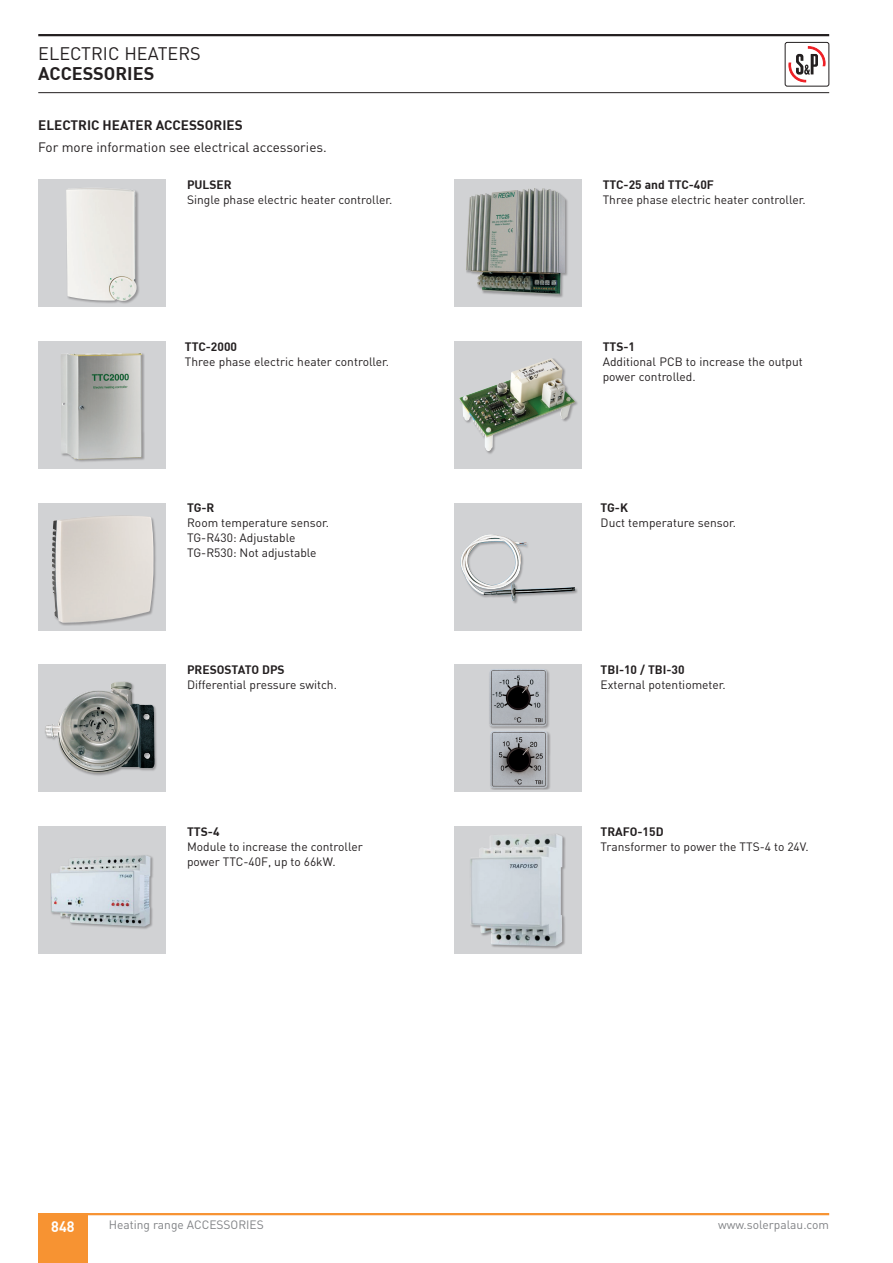
<style>
.page{position:relative;width:893px;height:1263px;background:#fff}
.page>*{position:absolute;margin:0;border:0;box-sizing:border-box;transform-origin:0 0}
.t1{font:18px "DIN";color:#231f20}
.t2{font:700 18px "DIN";color:#231f20}
.t3{font:700 15px "DIN";color:#fff;scale:.95 1}
.texto{font:13.5px "DIN";color:#231f20}
.t4{font:700 13.5px "DIN";color:#231f20}
.texto-2{font:12px "DIN";color:#231f20}
.t5{font:700 12px "DIN";color:#231f20}
.t6{font:12px "DIN";color:#808285}
</style>
<div class="page">
<hr style="left:38px;top:1213px;width:791px;height:2px;background:#f79332">
<div style="left:38px;top:1214px;width:49px;height:49px;background:#f79332"></div>
<hr style="left:38px;top:34px;width:791px;height:2px;background:#231f20">
<hr style="left:38px;top:92px;width:791px;height:1px;background:#231f20">
<svg style="left:788px;top:47px;width:38px;height:36px"></svg>
<div style="left:785px;top:42px;width:44px;height:44px;border:1px solid #231f20;border-radius:2px"></div>
<div style="left:38px;top:179px;width:128px;height:128px;background:#d1d2d4"></div>
<div style="left:66px;top:187px;width:74px;height:117px;background:#231f20;opacity:.33"></div>
<img style="left:66px;top:188px;width:53px;height:113px">
<div style="left:38px;top:341px;width:128px;height:128px;background:#d1d2d4"></div>
<div style="left:60px;top:352px;width:85px;height:111px;background:#231f20;opacity:.33"></div>
<img style="left:61px;top:353px;width:81px;height:106px">
<div style="left:38px;top:503px;width:128px;height:127px;background:#d1d2d4"></div>
<div style="left:52px;top:515px;width:105px;height:111px;background:#231f20;opacity:.33"></div>
<img style="left:52px;top:520px;width:13px;height:103px">
<div style="left:454px;top:503px;width:127px;height:127px;background:#d1d2d4"></div>
<div style="left:460px;top:534px;width:118px;height:70px;background:#d1d2d4"></div>
<img style="left:460px;top:534px;width:115px;height:67px">
<div style="left:454px;top:179px;width:127px;height:128px;background:#d1d2d4"></div>
<div style="left:466px;top:188px;width:102px;height:110px;background:#231f20;opacity:.33"></div>
<img style="left:466px;top:188px;width:68px;height:84px">
<div style="left:38px;top:664px;width:128px;height:128px;background:#d1d2d4"></div>
<div style="left:45px;top:681px;width:113px;height:95px;background:#231f20;opacity:.33"></div>
<img style="left:76px;top:682px;width:46px;height:15px">
<div style="left:454px;top:664px;width:127px;height:128px;background:#d1d2d4"></div>
<div style="left:489px;top:669px;width:61px;height:60px;background:#231f20;opacity:.33"></div>
<img style="left:489px;top:669px;width:58px;height:57px">
<div style="left:490px;top:730px;width:61px;height:60px;background:#231f20;opacity:.33"></div>
<img style="left:490px;top:731px;width:57px;height:57px">
<div style="left:38px;top:826px;width:128px;height:128px;background:#d1d2d4"></div>
<div style="left:50px;top:855px;width:104px;height:75px;background:#231f20;opacity:.33"></div>
<img style="left:51px;top:855px;width:100px;height:72px">
<div style="left:454px;top:826px;width:127px;height:128px;background:#d1d2d4"></div>
<div style="left:470px;top:833px;width:96px;height:116px;background:#231f20;opacity:.33"></div>
<img style="left:470px;top:833px;width:92px;height:113px">
<div style="left:454px;top:341px;width:127px;height:128px;background:#d1d2d4"></div>
<div style="left:459px;top:358px;width:119px;height:97px;background:#d1d2d4"></div>
<img style="left:459px;top:358px;width:117px;height:94px">
<h1 class="t1" style="left:38px;top:43px;width:164px">ELECTRIC HEATERS</h1>
<h1 class="t2" style="left:38px;top:62px;width:118px">ACCESSORIES</h1>
<p class="t4" style="left:38px;top:116px;width:206px">ELECTRIC HEATER ACCESSORIES</p>
<p class="texto" style="left:38px;top:139px;width:290px">For more information see electrical accessories.</p>
<p class="t5" style="left:187px;top:177px;width:46px">PULSER</p>
<p class="texto-2" style="left:187px;top:192px;width:207px">Single phase electric heater controller.</p>
<p class="t5" style="left:185px;top:338px;width:54px">TTC-2000</p>
<p class="texto-2" style="left:185px;top:354px;width:206px">Three phase electric heater controller.</p>
<p class="t5" style="left:187px;top:500px;width:29px">TG-R</p>
<p class="texto-2" style="left:187px;top:516px;width:144px">Room temperature sensor.</p>
<p class="texto-2" style="left:187px;top:531px;width:110px">TG-R430: Adjustable</p>
<p class="texto-2" style="left:187px;top:546px;width:131px">TG-R530: Not adjustable</p>
<p class="t5" style="left:187px;top:662px;width:99px">PRESOSTATO DPS</p>
<p class="texto-2" style="left:187px;top:677px;width:151px">Differential pressure switch.</p>
<p class="t5" style="left:187px;top:824px;width:34px">TTS-4</p>
<p class="texto-2" style="left:187px;top:839px;width:177px">Module to increase the controller</p>
<p class="texto-2" style="left:187px;top:854px;width:150px">power TTC-40F, up to 66kW.</p>
<p class="t3" style="left:51px;top:1216px;width:26px">848</p>
<p class="t6" style="left:109px;top:1217px;width:157px">Heating range ACCESSORIES</p>
<p class="t5" style="left:603px;top:177px;width:113px">TTC-25 and TTC-40F</p>
<p class="texto-2" style="left:603px;top:192px;width:204px">Three phase electric heater controller.</p>
<p class="t5" style="left:603px;top:338px;width:34px">TTS-1</p>
<p class="texto-2" style="left:603px;top:354px;width:202px">Additional PCB to increase the output</p>
<p class="texto-2" style="left:603px;top:369px;width:94px">power controlled.</p>
<p class="t5" style="left:601px;top:500px;width:29px">TG-K</p>
<p class="texto-2" style="left:601px;top:516px;width:137px">Duct temperature sensor.</p>
<p class="t5" style="left:601px;top:662px;width:86px">TBI-10 / TBI-30</p>
<p class="texto-2" style="left:601px;top:677px;width:127px">External potentiometer.</p>
<p class="t5" style="left:601px;top:824px;width:64px">TRAFO-15D</p>
<p class="texto-2" style="left:601px;top:839px;width:210px">Transformer to power the TTS-4 to 24V.</p>
<p class="t6" style="left:718px;top:1217px;width:112px">www.solerpalau.com</p>
</div>
